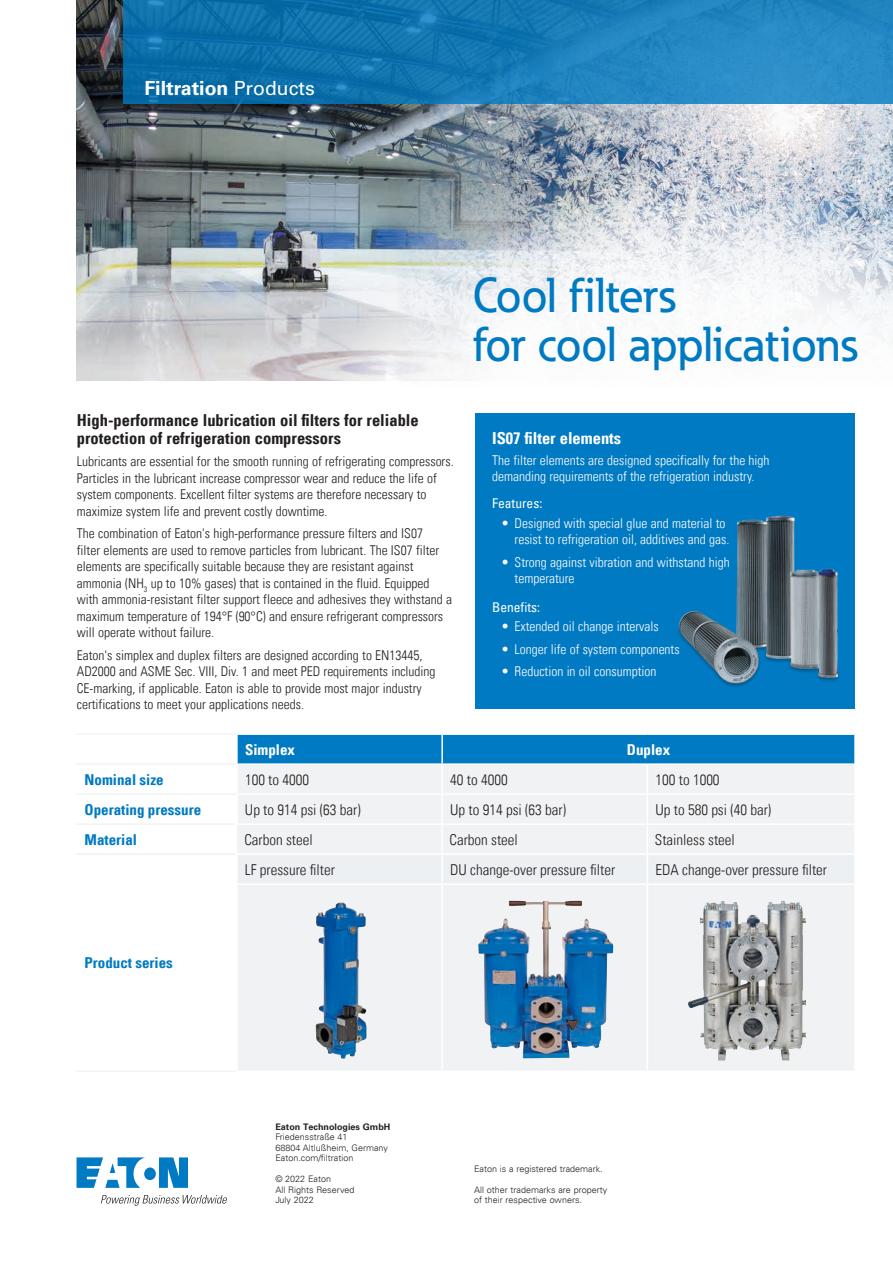
<style>
.page{position:relative;width:893px;height:1263px;background:#fff}
.page>*{position:absolute;margin:0;border:0;box-sizing:border-box;transform-origin:0 0}
.t1{font:500 48.45px/48.4px "Eaton";color:#007ac2}
.t2{font:700 19.5px "Univers LT Std";color:#fff}
.t3{font:700 condensed 16.5px/18px "Univers LT";color:#231f20}
.t4{font:700 condensed 16.5px "Univers LT";color:#fff}
.t5{font:300 condensed 15px "Univers LT";color:#231f20}
.t6{font:700 condensed 15px "Univers LT";color:#007ac2}
.t7{font:700 condensed 15px "Univers LT";color:#fff}
.t8{font:300 condensed 13.5px/16.5px "Univers LT";color:#231f20}
.t9{font:300 condensed 13.5px/16.5px "Univers LT";color:#fff}
.t10{font:condensed 13.5px "Univers LT";color:#fff}
.t11{font:300 9px/10.5px "Univers LT";color:#231f20}
.t12{font:700 9px "Univers LT Std";color:#231f20}
.s1{font-weight:400}
</style>
<div class="page">
<img style="left:77px;top:0;width:310px;height:381px">
<img style="left:387px;top:104px;width:506px;height:60px">
<svg style="left:123px;top:0;width:770px;height:104px;background:#187bb6"></svg>
<svg style="left:77px;top:1157px;width:111px;height:31px"></svg>
<svg style="left:101px;top:1195px;width:126px;height:11px"></svg>
<svg style="left:307px;top:164px;width:586px;height:364px"></svg>
<div style="left:238px;top:885px;width:616px;height:185px;background:#f1f2f3"></div>
<hr style="left:441px;top:885px;width:2px;height:185px;background:#fff">
<hr style="left:77px;top:733px;width:159px;height:2px;background:#f1f2f3">
<hr style="left:77px;top:763px;width:159px;height:2px;background:#f1f2f3">
<hr style="left:77px;top:793px;width:159px;height:2px;background:#f1f2f3">
<hr style="left:77px;top:823px;width:159px;height:2px;background:#f1f2f3">
<hr style="left:77px;top:853px;width:159px;height:2px;background:#f1f2f3">
<hr style="left:647px;top:885px;width:1px;height:185px;background:#fff">
<hr style="left:77px;top:1070px;width:159px;height:2px;background:#f1f2f3">
<svg style="left:237px;top:734px;width:618px;height:149px"></svg>
<div style="left:476px;top:414px;width:379px;height:295px;background:#007ac2"></div>
<img style="left:478px;top:901px;width:136px;height:157px">
<img style="left:314px;top:902px;width:56px;height:156px">
<img style="left:688px;top:901px;width:95px;height:136px">
<img style="left:678px;top:515px;width:161px;height:172px">
<h2 class="t2" style="left:144px;top:76px;width:172px">Filtration <span class="s1">Products</span></h2>
<p class="t3" style="left:77px;top:411px;width:343px">High-performance lubrication oil filters for reliable protection of refrigeration compressors</p>
<p class="t8" style="left:77px;top:453px;width:378px">Lubricants are essential for the smooth running of refrigerating compressors.<br>Particles in the lubricant increase compressor wear and reduce the life of system components. Excellent filter systems are therefore necessary to maximize system life and prevent costly downtime.</p>
<p class="t8" style="left:77px;top:525px;width:377px">The combination of Eaton's high-performance pressure filters and IS07<br>filter elements are used to remove particles from lubricant. The IS07 filter elements are specifically suitable because they are resistant against ammonia (NH<sub>3</sub> up to 10% gases) that is contained in the fluid. Equipped with ammonia-resistant filter support fleece and adhesives they withstand a maximum temperature of 194°F (90°C) and ensure refrigerant compressors will operate without failure.</p>
<p class="t8" style="left:77px;top:647px;width:360px">Eaton's simplex and duplex filters are designed according to EN13445, AD2000 and ASME Sec. VIII, Div. 1 and meet PED requirements including CE-marking, if applicable. Eaton is able to provide most major industry certifications to meet your applications needs.</p>
<h1 class="t1" style="left:473px;top:271px;width:386px">Cool filters<br>for cool applications</h1>
<p class="t4" style="left:492px;top:428px;width:131px">IS07 filter elements</p>
<p class="t9" style="left:492px;top:452px;width:279px">The filter elements are designed specifically for the high demanding requirements of the refrigeration industry.</p>
<p class="t10" style="left:492px;top:495px;width:52px">Features:</p>
<p class="t9" style="left:501px;top:515px;width:230px;text-align:right">• Designed with special glue and material to resist to refrigeration oil, additives and gas.</p>
<p class="t9" style="left:515px;top:554px;width:217px;text-indent:-14px">• Strong against vibration and withstand high temperature</p>
<p class="t10" style="left:492px;top:598px;width:49px">Benefits:</p>
<p class="t9" style="left:501px;top:618px;width:159px">• Extended oil change intervals</p>
<p class="t9" style="left:501px;top:641px;width:180px">• Longer life of system components</p>
<p class="t9" style="left:501px;top:663px;width:157px">• Reduction in oil consumption</p>
<p class="t7" style="left:245px;top:740px;width:52px">Simplex</p>
<p class="t7" style="left:627px;top:740px;width:45px">Duplex</p>
<p class="t6" style="left:85px;top:770px;width:81px">Nominal size</p>
<p class="t5" style="left:245px;top:770px;width:66px">100 to 4000</p>
<p class="t5" style="left:450px;top:770px;width:59px">40 to 4000</p>
<p class="t5" style="left:655px;top:770px;width:66px">100 to 1000</p>
<p class="t6" style="left:85px;top:800px;width:118px">Operating pressure</p>
<p class="t5" style="left:245px;top:800px;width:117px">Up to 914 psi (63 bar)</p>
<p class="t5" style="left:450px;top:800px;width:117px">Up to 914 psi (63 bar)</p>
<p class="t5" style="left:655px;top:800px;width:117px">Up to 580 psi (40 bar)</p>
<p class="t6" style="left:85px;top:830px;width:54px">Material</p>
<p class="t5" style="left:244px;top:830px;width:70px">Carbon steel</p>
<p class="t5" style="left:450px;top:830px;width:70px">Carbon steel</p>
<p class="t5" style="left:655px;top:830px;width:81px">Stainless steel</p>
<p class="t6" style="left:85px;top:954px;width:90px">Product series</p>
<p class="t5" style="left:245px;top:860px;width:91px">LF pressure filter</p>
<p class="t5" style="left:450px;top:860px;width:166px">DU change-over pressure filter</p>
<p class="t5" style="left:655px;top:860px;width:173px">EDA change-over pressure filter</p>
<p class="t12" style="left:275px;top:1121px;width:117px">Eaton Technologies GmbH</p>
<p class="t11" style="left:275px;top:1132px;width:114px">Friedensstraße 41<br>68804 Altlußheim, Germany<br>Eaton.com/filtration</p>
<p class="t11" style="left:275px;top:1174px;width:81px">© 2022 Eaton<br>All Rights Reserved<br>July 2022</p>
<p class="t11" style="left:474px;top:1163px;width:130px">Eaton is a registered trademark.</p>
<p class="t11" style="left:474px;top:1184px;width:135px">All other trademarks are property of their respective owners.</p>
</div>
